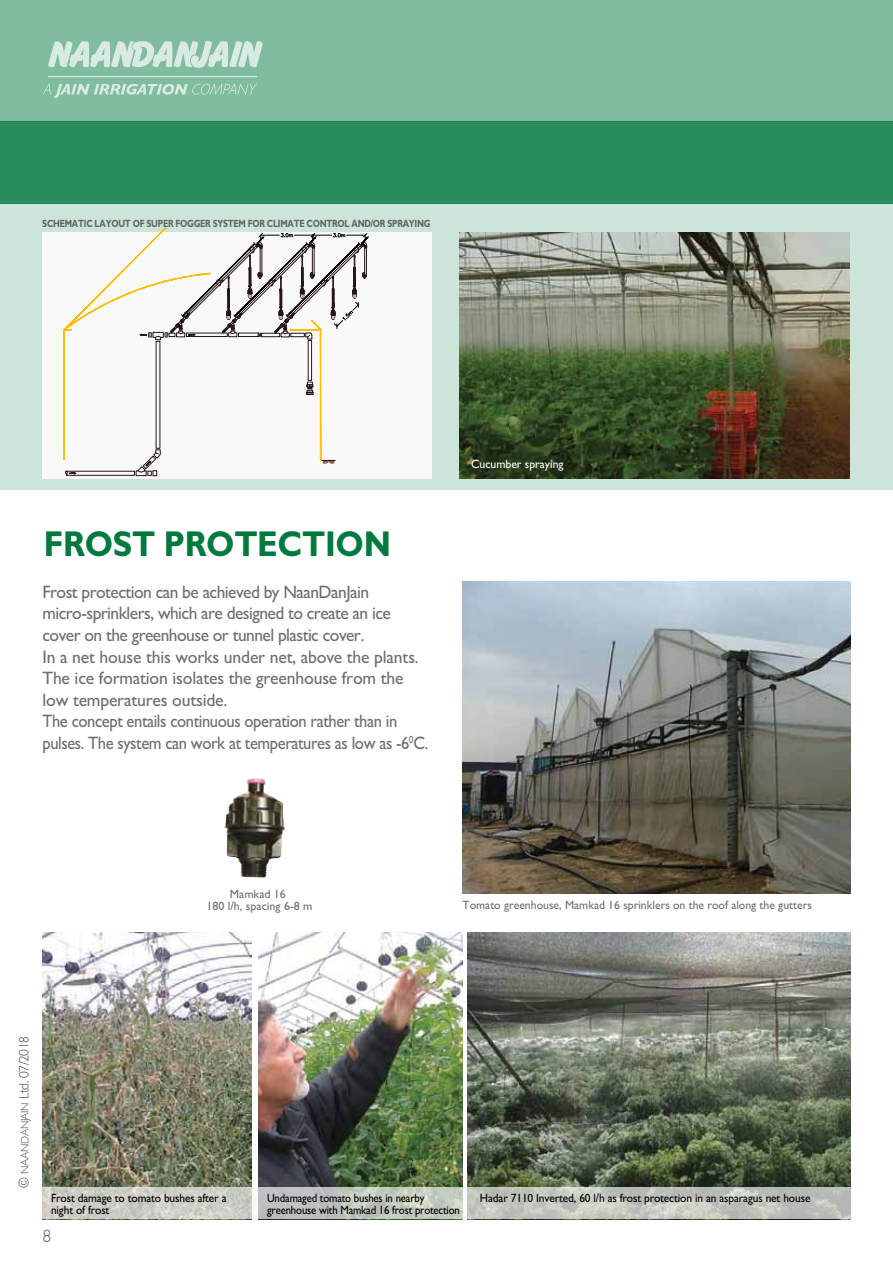
<style>
.page{position:relative;width:893px;height:1263px;background:#fff}
.page>*{position:absolute;margin:0;border:0;box-sizing:border-box;transform-origin:0 0}
.t1{font:700 36px "M Gill Sans";letter-spacing:-.01em;color:#00793f;scale:.9 1}
.t2{font:18px/21.6px "M Gill Sans";letter-spacing:-.025em;color:#6d6e71}
.t3{font:300 18px "M Gill Sans";color:#636466}
.t4{font:300 13.5px "M Gill Sans";letter-spacing:-.03em;color:#4d4d4f}
.t5{font:12px/12px "M Gill Sans";letter-spacing:-.01em;color:#000;scale:.95 1}
.t6{font:12px/12px "M Gill Sans";color:#6d6e71;text-align:center}
.t7{font:12px/12px "M Gill Sans";letter-spacing:-.01em;color:#000;scale:.9 1}
.t8{font:12px "M Gill Sans";color:#fff}
.t9{font:700 10.5px "M Gill Sans";letter-spacing:-.03em;color:#636466;scale:.79 1}
.s1{font-size:10.8px}
</style>
<div class="page">
<div style="left:0;top:203px;width:893px;height:287px;background:#cde4d9"></div>
<div style="left:0;top:0;width:893px;height:122px;background:#80bc9f"></div>
<div style="left:0;top:122px;width:893px;height:82px;background:#278d5c"></div>
<svg style="left:43px;top:84px;width:214px;height:14px"></svg>
<svg style="left:48px;top:41px;width:215px;height:27px"></svg>
<hr style="left:48px;top:76px;width:209px;height:1px;background:#fff">
<div style="left:42px;top:232px;width:390px;height:247px;background:#faf9f9"></div>
<img style="left:43px;top:932px;width:209px;height:255px">
<img style="left:258px;top:932px;width:204px;height:255px">
<img style="left:462px;top:582px;width:388px;height:311px">
<img style="left:459px;top:232px;width:390px;height:247px">
<img style="left:224px;top:778px;width:32px;height:99px">
<img style="left:468px;top:932px;width:382px;height:255px">
<svg style="left:43px;top:1187px;width:808px;height:32px;background:#c5c8c1"></svg>
<svg style="left:63px;top:228px;width:306px;height:249px"></svg>
<p class="t9" style="left:42px;top:217px;width:493px">SCHEMATIC LAYOUT OF SUPER FOGGER SYSTEM FOR CLIMATE CONTROL AND/OR SPRAYING</p>
<h1 class="t1" style="left:44px;top:524px;width:387px">FROST PROTECTION</h1>
<p class="t2" style="left:43px;top:581px;width:387px">Frost protection can be achieved by NaanDanJain micro-sprinklers, which are designed to create an ice cover on the greenhouse or tunnel plastic cover.<br>In a net house this works under net, above the plants.<br>The ice formation isolates the greenhouse from the low temperatures outside.<br>The concept entails continuous operation rather than in pulses. The system can work at temperatures as low as -6<sup>0</sup>C.</p>
<p class="t8" style="left:471px;top:458px;width:94px">Cucumber spraying</p>
<p class="t6" style="left:207px;top:888px;width:107px">Mamkad 16<br>180 l/h, spacing 6-8 m</p>
<p class="t6" style="left:463px;top:899px;width:351px">Tomato greenhouse, Mamkad 16 sprinklers on the roof along the gutters</p>
<p class="t4" style="left:17px;top:1187px;width:153px;rotate:-90deg">© <span class="s1">NAANDANJAIN</span> Ltd. 07/2018</p>
<p class="t5" style="left:51px;top:1192px;width:186px">Frost damage to tomato bushes after a night of frost</p>
<p class="t7" style="left:267px;top:1192px;width:216px">Undamaged tomato bushes in nearby greenhouse with Mamkad 16 frost protection</p>
<p class="t5" style="left:480px;top:1192px;width:349px">Hadar 7110 Inverted, 60 l/h as frost protection in an asparagus net house</p>
<p class="t3" style="left:43px;top:1226px;width:10px">8</p>
</div>
